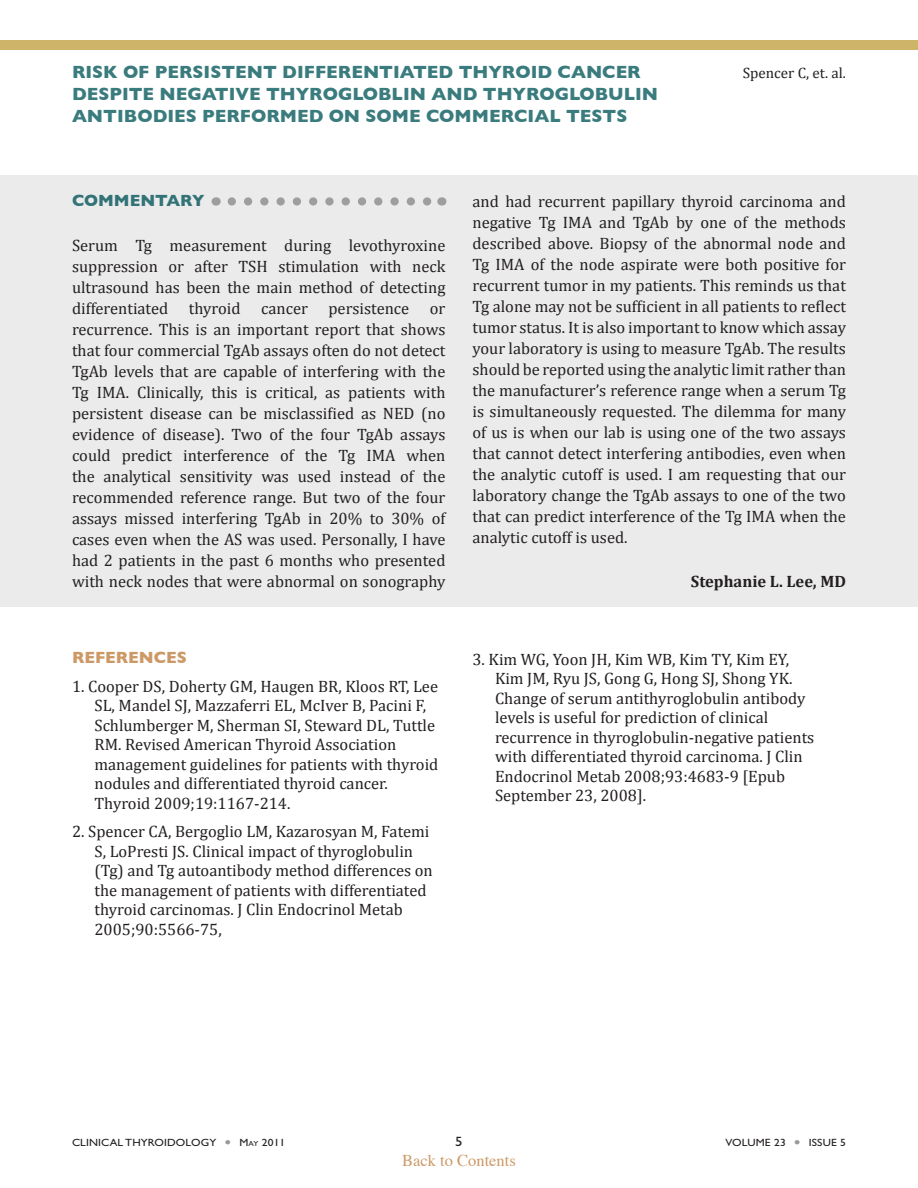
<style>
.page{position:relative;width:918px;height:1188px;background:#fff}
.page>*{position:absolute;margin:0;border:0;box-sizing:border-box;transform-origin:0 0}
.Topic_Header_page_2{font:700 18px/21.6px "Gill Sans";color:#3a7b7d}
.body_summary{font:16.5px/21px "Cambria";color:#231f20;text-align:justify}
.commentary_bullet{font:16.5px/19.5px "Cambria";color:#231f20}
.commentary_name{font:700 16.5px "Cambria";color:#231f20}
.t1{font:16.5px "Times";color:#c96}
.Commentary{font:700 16.5px "Gill Sans";color:#327378}
.commentary_reference{font:700 16.5px "Gill Sans";color:#c96}
.Topic_Header_page_2-2{font:15px "Cambria";color:#231f20}
.t2{font:13.5px "Gill Sans Std";color:#231f20;scale:1.1 1}
.t3{font:10.5px "Gill Sans Std";letter-spacing:.01em;color:#231f20;scale:1.1 1}
.s1{color:#999}
.s2{font-size:7.35px}
</style>
<div class="page">
<div style="left:0;top:176px;width:918px;height:432px;background:#ebebeb"></div>
<div style="left:0;top:40px;width:918px;height:10px;background:#cdb469"></div>
<svg style="left:232px;top:197px;width:200px;height:9px"></svg>
<p class="Topic_Header_page_2" style="left:72px;top:61px;width:570px">RISK OF PERSISTENT DIFFERENTIATED THYROID CANCER</p>
<p class="Topic_Header_page_2-2" style="left:743px;top:64px;width:105px">Spencer C, et. al.</p>
<p class="Topic_Header_page_2" style="left:72px;top:83px;width:588px">DESPITE NEGATIVE THYROGLOBLIN AND THYROGLOBULIN<br>ANTIBODIES PERFORMED ON SOME COMMERCIAL TESTS</p>
<p class="Commentary" style="left:72px;top:190px;width:134px">COMMENTARY</p>
<p class="body_summary" style="left:72px;top:234px;width:375px">Serum Tg measurement during levothyroxine suppression or after TSH stimulation with neck ultrasound has been the main method of detecting differentiated thyroid cancer persistence or recurrence. This is an important report that shows that four commercial TgAb assays often do not detect TgAb levels that are capable of interfering with the Tg IMA. Clinically, this is critical, as patients with persistent disease can be misclassified as NED (no evidence of disease). Two of the four TgAb assays could predict interference of the Tg IMA when the analytical sensitivity was used instead of the recommended reference range. But two of the four assays missed interfering TgAb in 20% to 30% of cases even when the AS was used. Personally, I have had 2 patients in the past 6 months who presented with neck nodes that were abnormal on sonography</p>
<p class="commentary_reference" style="left:72px;top:648px;width:116px">REFERENCES</p>
<p class="commentary_bullet" style="left:94px;top:676px;width:345px;text-indent:-22px">1. Cooper DS, Doherty GM, Haugen BR, Kloos RT, Lee SL, Mandel SJ, Mazzaferri EL, McIver B, Pacini F, Schlumberger M, Sherman SI, Steward DL, Tuttle RM. Revised American Thyroid Association management guidelines for patients with thyroid nodules and differentiated thyroid cancer.<br>Thyroid 2009;19:1167-214.</p>
<p class="commentary_bullet" style="left:94px;top:822px;width:340px;text-indent:-22px">2. Spencer CA, Bergoglio LM, Kazarosyan M, Fatemi S, LoPresti JS. Clinical impact of thyroglobulin (Tg) and Tg autoantibody method differences on the management of patients with differentiated thyroid carcinomas. J Clin Endocrinol Metab 2005;90:5566-75,</p>
<p class="body_summary" style="left:472px;top:191px;width:375px">and had recurrent papillary thyroid carcinoma and negative Tg IMA and TgAb by one of the methods described above. Biopsy of the abnormal node and Tg IMA of the node aspirate were both positive for recurrent tumor in my patients. This reminds us that Tg alone may not be sufficient in all patients to reflect tumor status. It is also important to know which assay your laboratory is using to measure TgAb. The results should be reported using the analytic limit rather than the manufacturer’s reference range when a serum Tg is simultaneously requested. The dilemma for many of us is when our lab is using one of the two assays that cannot detect interfering antibodies, even when the analytic cutoff is used. I am requesting that our laboratory change the TgAb assays to one of the two that can predict interference of the Tg IMA when the analytic cutoff is used.</p>
<p class="commentary_name" style="left:691px;top:571px;width:157px">Stephanie L. Lee, MD</p>
<p class="commentary_bullet" style="left:495px;top:649px;width:321px;text-indent:-22px">3. Kim WG, Yoon JH, Kim WB, Kim TY, Kim EY, Kim JM, Ryu JS, Gong G, Hong SJ, Shong YK.<br>Change of serum antithyroglobulin antibody levels is useful for prediction of clinical recurrence in thyroglobulin-negative patients with differentiated thyroid carcinoma. J Clin Endocrinol Metab 2008;93:4683-9 [Epub September 23, 2008].</p>
<p class="t3" style="left:72px;top:1137px;width:196px">CLINICAL THYROIDOLOGY <span class="s1">●</span> M<span class="s2">ay</span> 2011</p>
<p class="t2" style="left:455px;top:1134px;width:8px">5</p>
<p class="t3" style="left:726px;top:1137px;width:111px">VOLUME 23 <span class="s1">●</span> ISSUE 5</p>
<p class="t1" style="left:402px;top:1145px;width:115px">Back to Contents</p>
</div>
